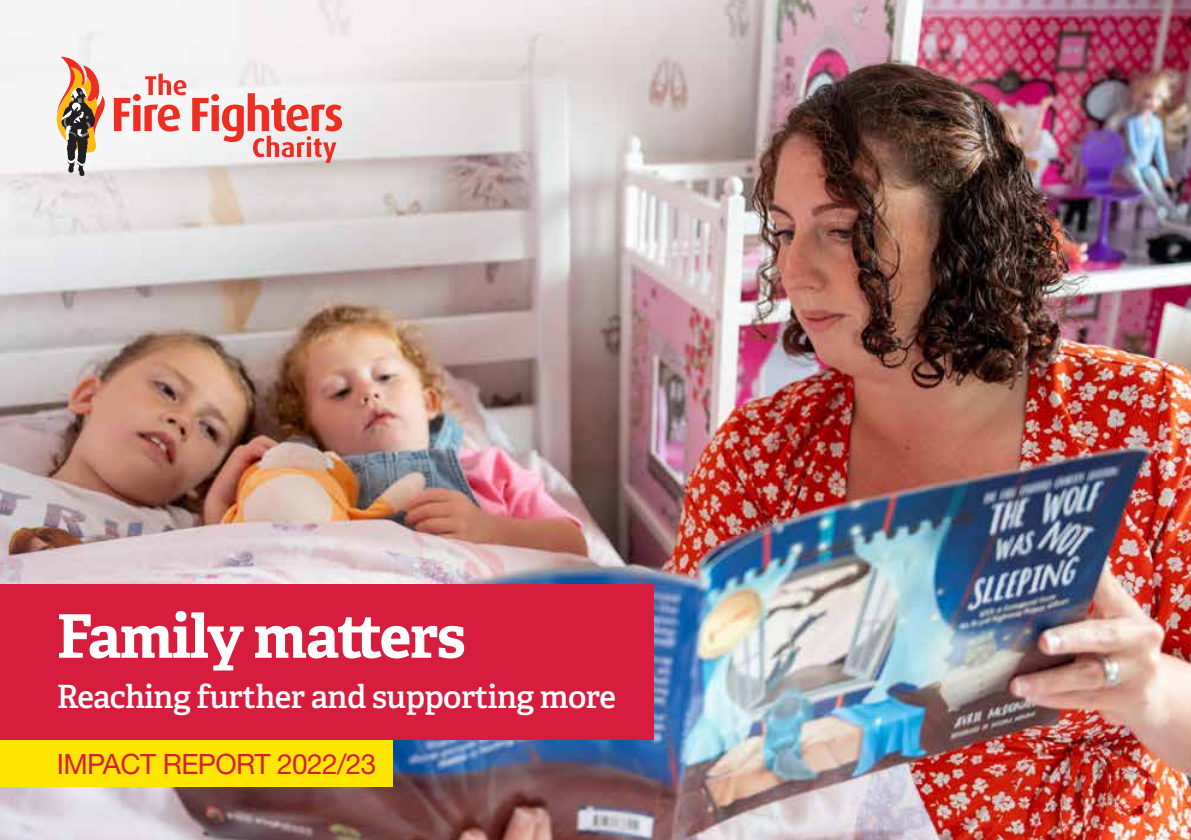
<style>
.page{position:relative;width:1191px;height:840px;background:#fff}
.page>*{position:absolute;margin:0;border:0;box-sizing:border-box;transform-origin:0 0}
.t1{font:700 60px "Adelle";letter-spacing:-.02em;color:#fff}
.t2{font:600 32px "Adelle";letter-spacing:-.02em;color:#fff}
.t3{font:28px "Helvetica Neue LT Pro";letter-spacing:-.02em;color:#d71d3d}
</style>
<div class="page">
<img style="left:0;top:0;width:1191px;height:839px">
<svg style="left:57px;top:57px;width:129px;height:118px"></svg>
<svg style="left:192px;top:93px;width:150px;height:70px"></svg>
<div style="left:0;top:740px;width:392px;height:46px;background:#ffe600"></div>
<div style="left:0;top:584px;width:653px;height:156px;background:#d71d3d"></div>
<h1 class="t1" style="left:57px;top:597px;width:410px">Family matters</h1>
<p class="t2" style="left:57px;top:676px;width:561px">Reaching further and supporting more</p>
<p class="t3" style="left:57px;top:746px;width:321px">IMPACT REPORT 2022/23</p>
</div>
